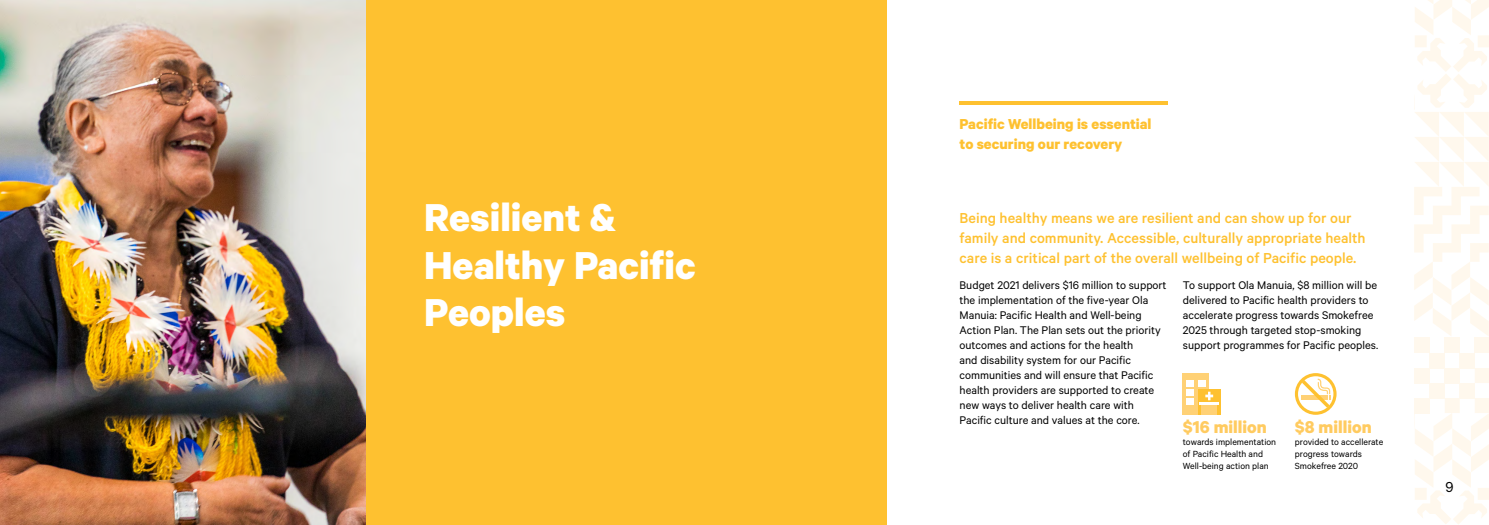
<style>
.page{position:relative;width:1489px;height:525px;background:#fff}
.page>*{position:absolute;margin:0;border:0;box-sizing:border-box;transform-origin:0 0}
.Section_Heading{font:700 43.75px/47.5px "Calibre";color:#fff}
.t1{font:700 19.25px "Calibre";color:#ffcb60}
.Intro_Copy{font:500 16.25px/20px "Calibre";color:#fec130}
.t2{font:700 16.25px/20px "Calibre";color:#fec130}
.t3{font:16.25px "Calibre";color:#000}
.Body{font:12.5px/15px "Calibre";color:#000}
.Body-2{font:10px/12px "Calibre";color:#000}
</style>
<div class="page">
<div style="left:132px;top:0;width:755px;height:524px;background:#fec130"></div>
<img style="left:0;top:0;width:365px;height:524px">
<hr style="left:959px;top:101px;width:209px;height:4px;background:#fec130">
<div style="left:1182px;top:373px;width:26px;height:41px;background:#ffd175"></div>
<div style="left:1186px;top:380px;width:7px;height:7px;background:#fff"></div>
<div style="left:1197px;top:380px;width:7px;height:7px;background:#fff"></div>
<div style="left:1186px;top:389px;width:7px;height:7px;background:#fff"></div>
<div style="left:1186px;top:398px;width:7px;height:7px;background:#fff"></div>
<div style="left:1197px;top:389px;width:23px;height:25px;background:#fec130"></div>
<div style="left:1201px;top:403px;width:15px;height:11px;background:#ffd175"></div>
<svg style="left:1199px;top:391px;width:19px;height:13px"></svg>
<svg style="left:1294px;top:373px;width:42px;height:41px"></svg>
<svg style="left:1297px;top:376px;width:36px;height:35px"></svg>
<svg style="left:1300px;top:378px;width:30px;height:29px"></svg>
<svg style="left:1414px;top:0;width:75px;height:524px"></svg>
<p class="Section_Heading" style="left:424px;top:192px;width:273px">Resilient &amp;<br>Healthy Pacific<br>Peoples</p>
<h1 class="t2" style="left:959px;top:113px;width:193px">Pacific Wellbeing is essential to securing our recovery</h1>
<p class="Intro_Copy" style="left:959px;top:208px;width:407px">Being healthy means we are resilient and can show up for our family and community. Accessible, culturally appropriate health care is a critical part of the overall wellbeing of Pacific people.</p>
<p class="Body" style="left:959px;top:277px;width:208px">Budget 2021 delivers $16 million to support the implementation of the five-year Ola Manuia: Pacific Health and Well-being Action Plan. The Plan sets out the priority outcomes and actions for the health<br>and disability system for our Pacific communities and will ensure that Pacific health providers are supported to create new ways to deliver health care with Pacific culture and values at the core.</p>
<p class="Body" style="left:1182px;top:277px;width:197px">To support Ola Manuia, $8 million will be delivered to Pacific health providers to accelerate progress towards Smokefree 2025 through targeted stop-smoking support programmes for Pacific peoples.</p>
<h1 class="t1" style="left:1182px;top:415px;width:86px">$16 million</h1>
<p class="Body-2" style="left:1182px;top:435px;width:95px">towards implementation of Pacific Health and<br>Well-being action plan</p>
<h1 class="t1" style="left:1294px;top:415px;width:78px">$8 million</h1>
<p class="Body-2" style="left:1294px;top:435px;width:90px">provided to accellerate progress towards<br>Smokefree 2020</p>
<h3 class="t3" style="left:1445px;top:477px;width:10px">9</h3>
</div>
